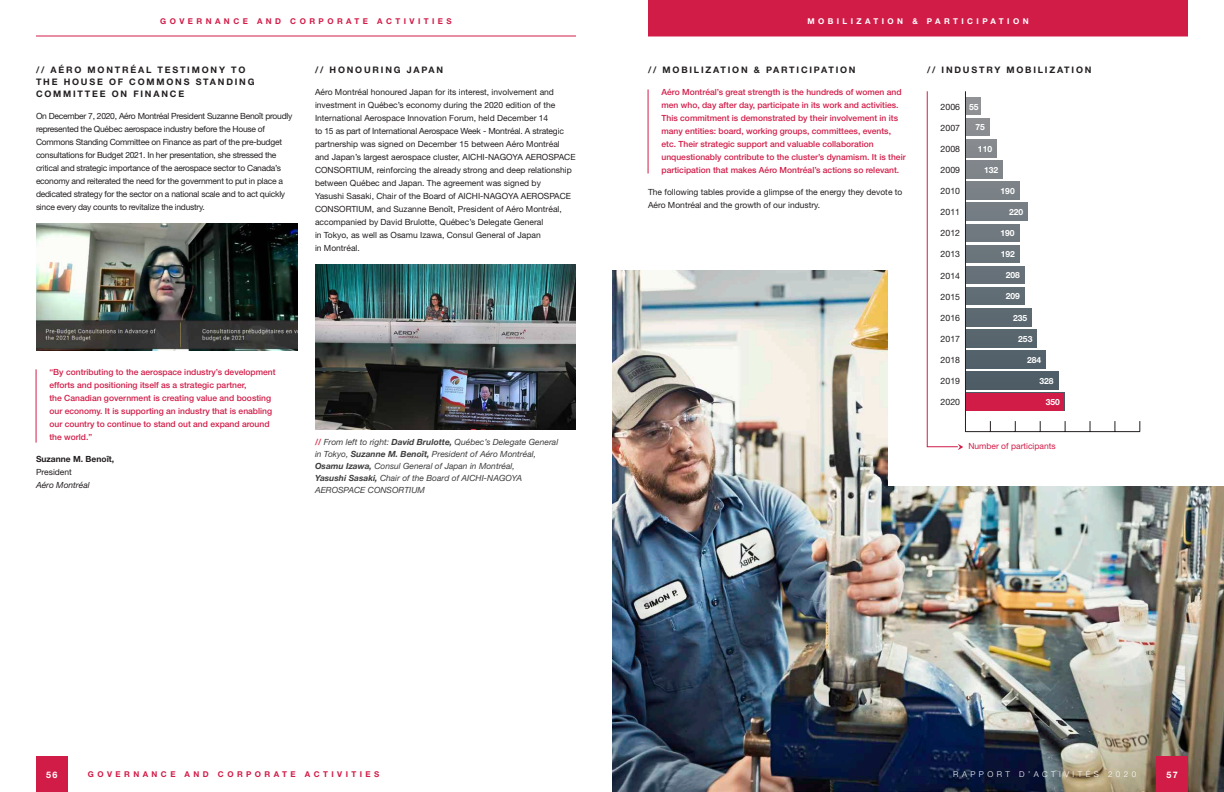
<style>
.page{position:relative;width:1224px;height:792px;background:#fff}
.page>*{position:absolute;margin:0;border:0;box-sizing:border-box;transform-origin:0 0}
.SOUS_TITRE_H1{font:700 9px/12px "Helvetica Neue";letter-spacing:.2em;color:#231f20}
.t1{font:700 9px "Helvetica Neue";color:#fff}
.TEXTE_COURANT_8_75{font:8.8px "Helvetica Neue";color:#231f20}
.TEXTE_COURANT_8_5{font:8.5px/13px "Helvetica Neue";color:#231f20}
.Highlight_de_texte{font:500 8.5px/13px "Helvetica Neue";color:#d21c48}
.TEXTE_COURANT_8_5-2{font:8.5px/13px "Helvetica Neue";letter-spacing:-.03em;color:#231f20}
.TEXTE_VIGNETTE{font:italic 8.5px/12px "Helvetica Neue";color:#3e3e3f}
.TEXTE_COURANT_8_5-3{font:700 8.5px "Helvetica Neue";color:#fff}
.TEXTE_COURANT_8_5-4{font:700 8.5px/13px "Helvetica Neue";color:#231f20}
.TEXTE_COURANT_8_5-5{font:8.5px "Helvetica Neue";color:#d21c48}
.BAS_DE_PAGE{font:700 8px "Helvetica Neue";letter-spacing:.43em;color:#d21c48}
.HAUT_DE_PAGE{font:700 8px "Helvetica Neue";letter-spacing:.43em;color:#fff}
.BAS_DE_PAGE-2{font:300 8px "Helvetica Neue";letter-spacing:.43em;color:#fff}
.s1{font-weight:400}
.s2{font-weight:400;font-style:italic}
.s3{font-weight:700;font-style:normal;color:#d63c54}
.s4{font-weight:700}
</style>
<div class="page">
<div style="left:36px;top:756px;width:32px;height:36px;background:#d21c48"></div>
<div style="left:648px;top:0;width:540px;height:36px;background:#d21c48"></div>
<img style="left:612px;top:271px;width:612px;height:521px">
<div style="left:1156px;top:756px;width:32px;height:36px;background:#d21c48"></div>
<div style="left:888px;top:203px;width:336px;height:283px;background:#fff"></div>
<hr style="left:36px;top:369px;width:1px;height:74px;background:#d21c48">
<hr style="left:648px;top:89px;width:1px;height:85px;background:#d21c48">
<img style="left:36px;top:224px;width:261px;height:126px">
<img style="left:315px;top:264px;width:261px;height:166px">
<hr style="left:36px;top:36px;width:540px;height:1px;background:#d21c48">
<hr style="left:648px;top:36px;width:540px;height:1px;background:#d21c48">
<div style="left:965px;top:97px;width:16px;height:18px;background:#919295"></div>
<div style="left:965px;top:118px;width:24px;height:18px;background:#8c8e92"></div>
<div style="left:965px;top:140px;width:32px;height:17px;background:#85898e"></div>
<div style="left:965px;top:161px;width:38px;height:17px;background:#80858a"></div>
<div style="left:965px;top:182px;width:54px;height:17px;background:#7a8187"></div>
<div style="left:965px;top:203px;width:63px;height:17px;background:#757d84"></div>
<div style="left:965px;top:224px;width:54px;height:18px;background:#70797f"></div>
<div style="left:965px;top:245px;width:55px;height:18px;background:#6b757c"></div>
<div style="left:965px;top:266px;width:59px;height:18px;background:#657078"></div>
<div style="left:965px;top:287px;width:60px;height:18px;background:#616d75"></div>
<div style="left:965px;top:309px;width:67px;height:17px;background:#5c6971"></div>
<div style="left:965px;top:330px;width:72px;height:17px;background:#58656d"></div>
<div style="left:965px;top:351px;width:81px;height:17px;background:#53616a"></div>
<div style="left:965px;top:372px;width:93px;height:17px;background:#4e5d66"></div>
<svg style="left:927px;top:91px;width:36px;height:359px"></svg>
<div style="left:965px;top:393px;width:99px;height:18px;background:#d21c48"></div>
<hr style="left:965px;top:431px;width:175px;height:1px;background:#231f20">
<hr style="left:965px;top:91px;width:1px;height:341px;background:#231f20">
<p class="BAS_DE_PAGE" style="left:160px;top:16px;width:293px">GOVERNANCE AND CORPORATE ACTIVITIES</p>
<p class="HAUT_DE_PAGE" style="left:807px;top:16px;width:223px">MOBILIZATION &amp; PARTICIPATION</p>
<p class="SOUS_TITRE_H1" style="left:36px;top:64px;width:211px">// AÉRO MONTRÉAL TESTIMONY TO</p>
<p class="SOUS_TITRE_H1" style="left:927px;top:64px;width:166px">// INDUSTRY MOBILIZATION</p>
<p class="SOUS_TITRE_H1" style="left:36px;top:76px;width:220px">THE HOUSE OF COMMONS STANDING<br>COMMITTEE ON FINANCE</p>
<p class="TEXTE_COURANT_8_5-2" style="left:36px;top:110px;width:258px">On December 7, 2020, Aéro Montréal President Suzanne Benoît proudly represented the Québec aerospace industry before the House of Commons Standing Committee on Finance as part of the pre-budget consultations for Budget 2021. In her presentation, she stressed the critical and strategic importance of the aerospace sector to Canada’s economy and reiterated the need for the government to put in place a dedicated strategy for the sector on a national scale and to act quickly since every day counts to revitalize the industry.</p>
<p class="SOUS_TITRE_H1" style="left:315px;top:64px;width:130px">// HONOURING JAPAN</p>
<p class="TEXTE_COURANT_8_5" style="left:315px;top:86px;width:262px">Aéro Montréal honoured Japan for its interest, involvement and investment in Québec’s economy during the 2020 edition of the International Aerospace Innovation Forum, held December 14<br>to 15 as part of International Aerospace Week - Montréal. A strategic partnership was signed on December 15 between Aéro Montréal and Japan’s largest aerospace cluster, AICHI-NAGOYA AEROSPACE CONSORTIUM, reinforcing the already strong and deep relationship between Québec and Japan. The agreement was signed by<br>Yasushi Sasaki, Chair of the Board of AICHI-NAGOYA AEROSPACE CONSORTIUM, and Suzanne Benoît, President of Aéro Montréal, accompanied by David Brulotte, Québec’s Delegate General<br>in Tokyo, as well as Osamu Izawa, Consul General of Japan<br>in Montréal.</p>
<p class="SOUS_TITRE_H1" style="left:648px;top:64px;width:209px">// MOBILIZATION &amp; PARTICIPATION</p>
<p class="Highlight_de_texte" style="left:662px;top:86px;width:246px">Aéro Montréal’s great strength is the hundreds of women and men who, day after day, participate in its work and activities.<br>This commitment is demonstrated by their involvement in its many entities: board, working groups, committees, events, etc. Their strategic support and valuable collaboration unquestionably contribute to the cluster’s dynamism. It is their participation that makes Aéro Montréal’s actions so relevant.</p>
<p class="TEXTE_COURANT_8_5" style="left:648px;top:186px;width:256px">The following tables provide a glimpse of the energy they devote to<br>Aéro Montréal and the growth of our industry.</p>
<p class="TEXTE_COURANT_8_75" style="left:941px;top:101px;width:21px">2006</p>
<p class="TEXTE_COURANT_8_5-3" style="left:969px;top:101px;width:11px">55</p>
<p class="TEXTE_COURANT_8_5-3" style="left:975px;top:122px;width:11px">75</p>
<p class="TEXTE_COURANT_8_5-3" style="left:978px;top:143px;width:16px">110</p>
<p class="TEXTE_COURANT_8_5-3" style="left:984px;top:165px;width:16px">132</p>
<p class="TEXTE_COURANT_8_75" style="left:941px;top:122px;width:21px">2007</p>
<p class="TEXTE_COURANT_8_75" style="left:941px;top:144px;width:21px">2008</p>
<p class="TEXTE_COURANT_8_75" style="left:941px;top:165px;width:21px">2009</p>
<p class="TEXTE_COURANT_8_75" style="left:941px;top:186px;width:21px">2010</p>
<p class="TEXTE_COURANT_8_75" style="left:941px;top:207px;width:21px">2011</p>
<p class="TEXTE_COURANT_8_75" style="left:941px;top:228px;width:21px">2012</p>
<p class="TEXTE_COURANT_8_75" style="left:941px;top:249px;width:21px">2013</p>
<p class="TEXTE_COURANT_8_75" style="left:941px;top:270px;width:21px">2014</p>
<p class="TEXTE_COURANT_8_75" style="left:941px;top:291px;width:21px">2015</p>
<p class="TEXTE_COURANT_8_75" style="left:941px;top:312px;width:21px">2016</p>
<p class="TEXTE_COURANT_8_75" style="left:941px;top:333px;width:21px">2017</p>
<p class="TEXTE_COURANT_8_75" style="left:941px;top:355px;width:21px">2018</p>
<p class="TEXTE_COURANT_8_75" style="left:941px;top:376px;width:21px">2019</p>
<p class="TEXTE_COURANT_8_75" style="left:941px;top:397px;width:21px">2020</p>
<p class="TEXTE_COURANT_8_5-3" style="left:1001px;top:186px;width:16px">190</p>
<p class="TEXTE_COURANT_8_5-3" style="left:1009px;top:207px;width:16px">220</p>
<p class="TEXTE_COURANT_8_5-3" style="left:1000px;top:228px;width:16px">190</p>
<p class="TEXTE_COURANT_8_5-3" style="left:1001px;top:249px;width:16px">192</p>
<p class="TEXTE_COURANT_8_5-3" style="left:1006px;top:270px;width:16px">208</p>
<p class="TEXTE_COURANT_8_5-3" style="left:1006px;top:291px;width:16px">209</p>
<p class="TEXTE_COURANT_8_5-3" style="left:1013px;top:312px;width:16px">235</p>
<p class="TEXTE_COURANT_8_5-3" style="left:1018px;top:333px;width:16px">253</p>
<p class="TEXTE_COURANT_8_5-3" style="left:1027px;top:355px;width:16px">284</p>
<p class="TEXTE_COURANT_8_5-3" style="left:1039px;top:376px;width:16px">328</p>
<p class="TEXTE_COURANT_8_5-3" style="left:1046px;top:397px;width:16px">350</p>
<p class="Highlight_de_texte" style="left:50px;top:366px;width:228px">“By contributing to the aerospace industry’s development efforts and positioning itself as a strategic partner,<br>the Canadian government is creating value and boosting our economy. It is supporting an industry that is enabling our country to continue to stand out and expand around the world.”</p>
<p class="TEXTE_COURANT_8_5-4" style="left:36px;top:453px;width:80px">Suzanne M. Benoît,<br><span class="s1">President<br></span><span class="s2">Aéro Montréal</span></p>
<p class="TEXTE_VIGNETTE" style="left:315px;top:436px;width:245px"><span class="s3">//</span> From left to right: <span class="s4">David Brulotte,</span> Québec’s Delegate General in Tokyo, <span class="s4">Suzanne M. Benoît,</span> President of Aéro Montréal, <span class="s4">Osamu Izawa,</span> Consul General of Japan in Montréal,<br><span class="s4">Yasushi Sasaki,</span> Chair of the Board of AICHI-NAGOYA AEROSPACE CONSORTIUM</p>
<p class="TEXTE_COURANT_8_5-5" style="left:968px;top:441px;width:89px">Number of participants</p>
<p class="t1" style="left:46px;top:769px;width:13px">56</p>
<p class="BAS_DE_PAGE" style="left:88px;top:769px;width:293px">GOVERNANCE AND CORPORATE ACTIVITIES</p>
<p class="BAS_DE_PAGE-2" style="left:953px;top:769px;width:184px">RAPPORT D’ACTIVITÉS 2020</p>
<p class="t1" style="left:1166px;top:769px;width:13px">57</p>
</div>
